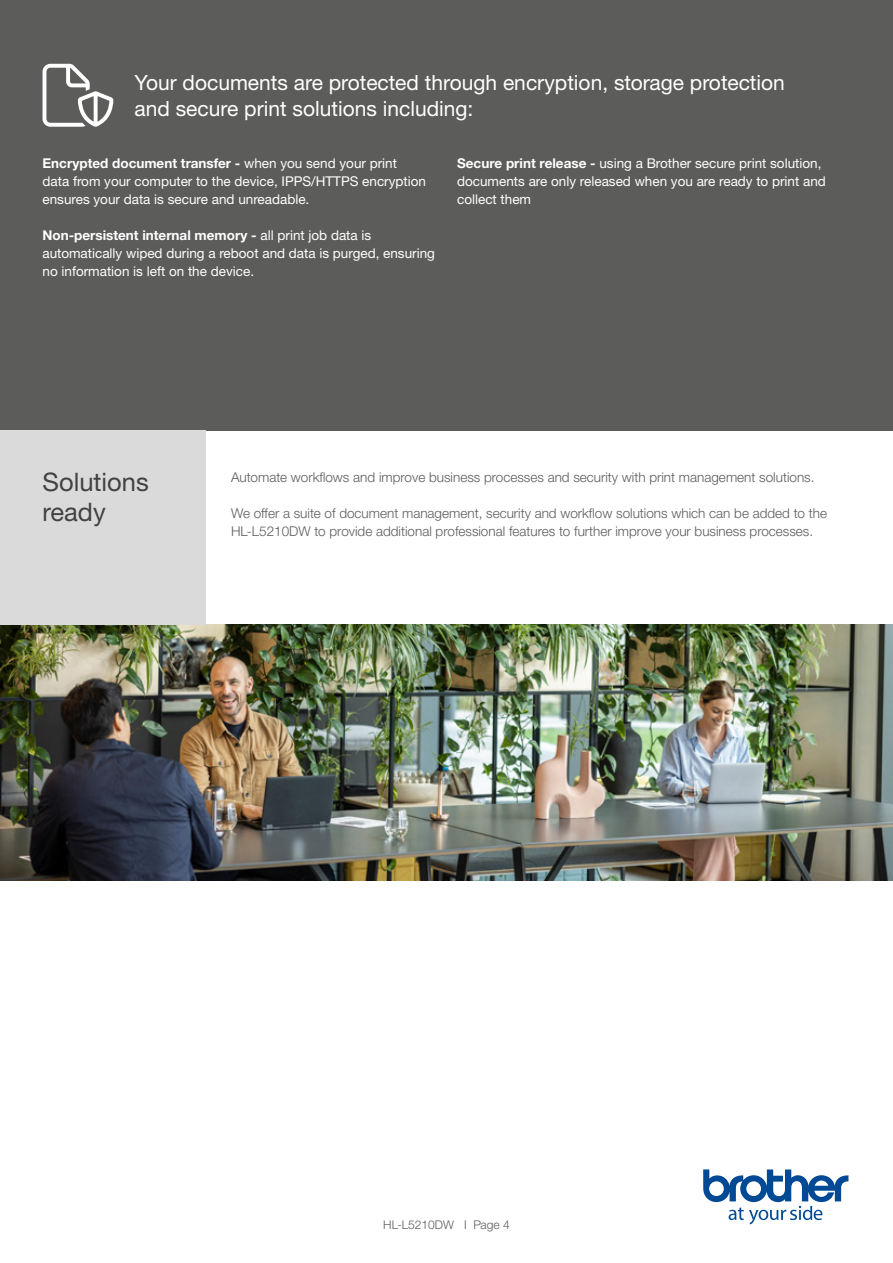
<style>
.page{position:relative;width:893px;height:1263px;background:#fff}
.page>*{position:absolute;margin:0;border:0;box-sizing:border-box;transform-origin:0 0}
.t1{font:25.5px/30px "Helvetica Neue LTW1 G";color:#424241}
.t2{font:21px/25.5px "Helvetica Neue LTW1 G";color:#fff}
.t3{font:13.5px/18px "Helvetica Neue LTW1 G";color:#fff}
.t4{font:300 13.5px/18px "Helvetica Neue LTW1 G";color:#5c5c5b}
.t5{font:300 12px "Helvetica Neue LTW1 G";color:#5c5c5b}
.s1{font-weight:700}
</style>
<div class="page">
<div style="left:0;top:0;width:893px;height:430px;background:#5c5c5b"></div>
<svg style="left:43px;top:64px;width:70px;height:63px"></svg>
<svg style="left:703px;top:1169px;width:145px;height:55px"></svg>
<img style="left:0;top:624px;width:893px;height:256px">
<div style="left:0;top:430px;width:206px;height:194px;background:#dadada"></div>
<h2 class="t2" style="left:135px;top:70px;width:652px">Your documents are protected through encryption, storage protection and secure print solutions including:</h2>
<p class="t3" style="left:43px;top:154px;width:385px"><span class="s1">Encrypted document transfer -</span> when you send your print data from your computer to the device, IPPS/HTTPS encryption ensures your data is secure and unreadable.</p>
<p class="t3" style="left:43px;top:226px;width:394px"><span class="s1">Non-persistent internal memory -</span> all print job data is automatically wiped during a reboot and data is purged, ensuring no information is left on the device.</p>
<p class="t3" style="left:457px;top:154px;width:370px"><span class="s1">Secure print release -</span> using a Brother secure print solution, documents are only released when you are ready to print and collect them</p>
<h1 class="t1" style="left:43px;top:467px;width:108px">Solutions ready</h1>
<p class="t4" style="left:231px;top:468px;width:585px">Automate workflows and improve business processes and security with print management solutions.</p>
<p class="t4" style="left:231px;top:504px;width:597px">We offer a suite of document management, security and workflow solutions which can be added to the<br>HL-L5210DW to provide additional professional features to further improve your business processes.</p>
<p class="t5" style="left:383px;top:1217px;width:128px">HL-L5210DW I Page 4</p>
</div>
